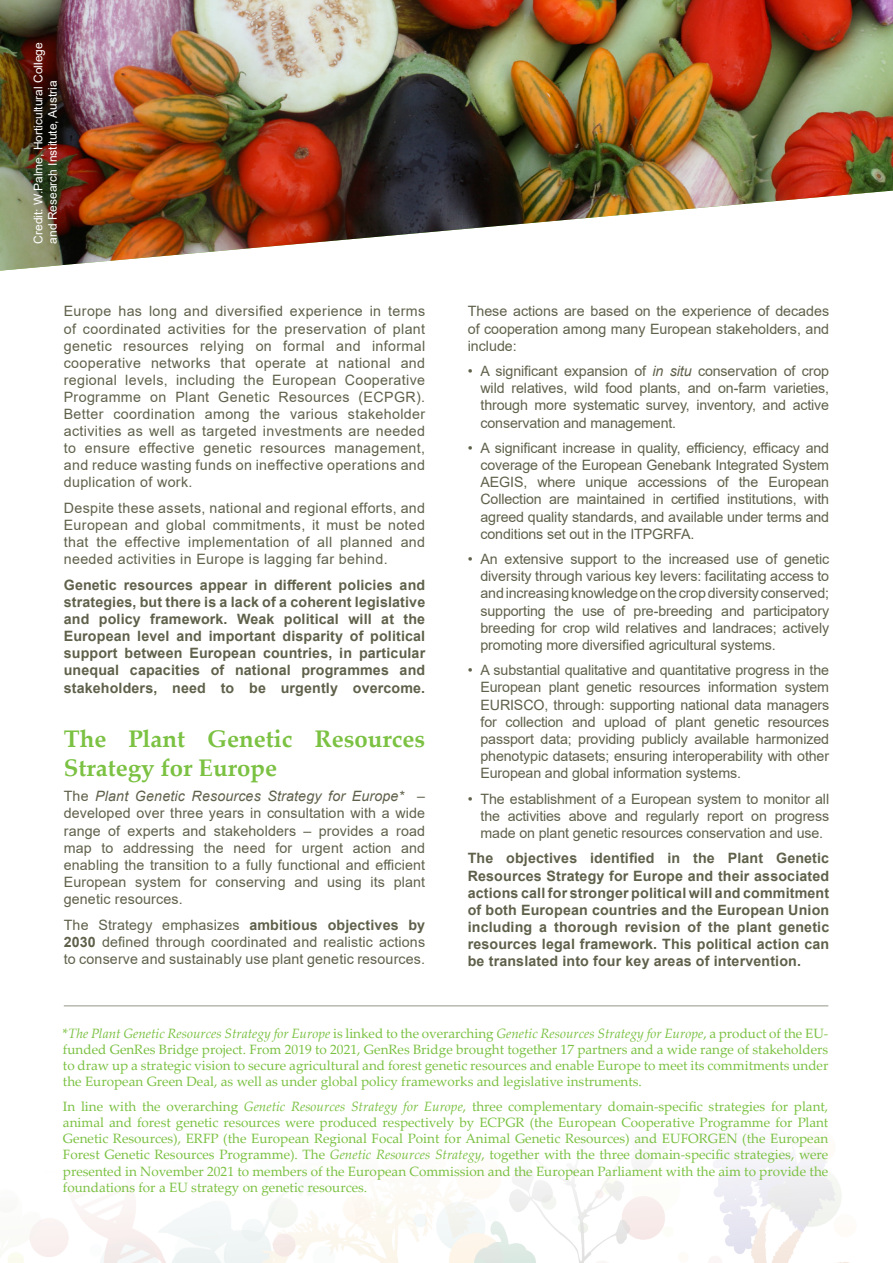
<style>
.page{position:relative;width:893px;height:1263px;background:#fff}
.page>*{position:absolute;margin:0;border:0;box-sizing:border-box;transform-origin:0 0}
.Body_text{font:700 24px/28.8px "Palatino Linotype";color:#7bc142}
.Body_text-2{font:14.25px/17.1px "Arial";letter-spacing:-.005em;color:#60614b;text-align:justify}
.Body_text-3{font:700 14.25px/17.1px "Arial";letter-spacing:.01em;color:#60614b;text-align:justify}
.Body_text-4{font:13.5px/16.2px "Palatino Linotype";color:#7bc142;text-align:justify}
.t1{font:12px/14.4px "Arial";color:#fff}
.s1{font-style:italic}
.s2{font-weight:700}
</style>
<div class="page">
<svg style="left:8px;top:1005px;width:841px;height:258px"></svg>
<img style="left:0;top:0;width:893px;height:271px">
<hr style="left:64px;top:1005px;width:764px;height:1px;background:#60614b">
<p class="t1" style="left:31px;top:244px;width:203px;rotate:-90deg">Credit: W.Palme, Horticultural College and Research Institute, Austria</p>
<p class="Body_text-2" style="left:64px;top:303px;width:363px">Europe has long and diversified experience in terms of coordinated activities for the preservation of plant genetic resources relying on formal and informal cooperative networks that operate at national and regional levels, including the European Cooperative Programme on Plant Genetic Resources (ECPGR).<br>Better coordination among the various stakeholder activities as well as targeted investments are needed to ensure effective genetic resources management, and reduce wasting funds on ineffective operations and duplication of work.</p>
<p class="Body_text-2" style="left:64px;top:499px;width:363px">Despite these assets, national and regional efforts, and European and global commitments, it must be noted that the effective implementation of all planned and needed activities in Europe is lagging far behind.</p>
<p class="Body_text-3" style="left:64px;top:576px;width:363px">Genetic resources appear in different policies and strategies, but there is a lack of a coherent legislative and policy framework. Weak political will at the European level and important disparity of political support between European countries, in particular unequal capacities of national programmes and stakeholders, need to be urgently overcome.</p>
<p class="Body_text" style="left:64px;top:723px;width:363px">The Plant Genetic Resources<br>Strategy for Europe</p>
<p class="Body_text-2" style="left:64px;top:788px;width:363px">The <span class="s1">Plant Genetic Resources Strategy for Europe*</span> – developed over three years in consultation with a wide range of experts and stakeholders – provides a road map to addressing the need for urgent action and enabling the transition to a fully functional and efficient European system for conserving and using its plant genetic resources.</p>
<p class="Body_text-2" style="left:64px;top:916px;width:363px">The Strategy emphasizes <span class="s2">ambitious objectives by 2030</span> defined through coordinated and realistic actions to conserve and sustainably use plant genetic resources.</p>
<p class="Body_text-2" style="left:468px;top:303px;width:363px">These actions are based on the experience of decades of cooperation among many European stakeholders, and include:</p>
<p class="Body_text-2" style="left:480px;top:363px;width:350px;text-indent:-13px">• A significant expansion of <span class="s1">in situ</span> conservation of crop wild relatives, wild food plants, and on-farm varieties, through more systematic survey, inventory, and active conservation and management.</p>
<p class="Body_text-2" style="left:480px;top:439px;width:350px;text-indent:-13px">• A significant increase in quality, efficiency, efficacy and coverage of the European Genebank Integrated System AEGIS, where unique accessions of the European Collection are maintained in certified institutions, with agreed quality standards, and available under terms and conditions set out in the ITPGRFA.</p>
<p class="Body_text-2" style="left:480px;top:551px;width:350px;text-indent:-13px">• An extensive support to the increased use of genetic diversity through various key levers: facilitating access to and increasing knowledge on the crop diversity conserved; supporting the use of pre-breeding and participatory breeding for crop wild relatives and landraces; actively promoting more diversified agricultural systems.</p>
<p class="Body_text-2" style="left:480px;top:662px;width:350px;text-indent:-13px">• A substantial qualitative and quantitative progress in the European plant genetic resources information system EURISCO, through: supporting national data managers for collection and upload of plant genetic resources passport data; providing publicly available harmonized phenotypic datasets; ensuring interoperability with other European and global information systems.</p>
<p class="Body_text-2" style="left:480px;top:790px;width:350px;text-indent:-13px">• The establishment of a European system to monitor all the activities above and regularly report on progress made on plant genetic resources conservation and use.</p>
<p class="Body_text-3" style="left:468px;top:850px;width:363px">The objectives identified in the Plant Genetic Resources Strategy for Europe and their associated actions call for stronger political will and commitment of both European countries and the European Union including a thorough revision of the plant genetic resources legal framework. This political action can be translated into four key areas of intervention.</p>
<p class="Body_text-4" style="left:63px;top:1024px;width:767px">*<span class="s1">The Plant Genetic Resources Strategy for Europe</span> is linked to the overarching <span class="s1">Genetic Resources Strategy for Europe</span>, a product of the EU&shy;funded GenRes Bridge project. From 2019 to 2021, GenRes Bridge brought together 17 partners and a wide range of stakeholders to draw up a strategic vision to secure agricultural and forest genetic resources and enable Europe to meet its commitments under the European Green Deal, as well as under global policy frameworks and legislative instruments.</p>
<p class="Body_text-4" style="left:63px;top:1097px;width:767px">In line with the overarching <span class="s1">Genetic Resources Strategy for Europe</span>, three complementary domain-specific strategies for plant, animal and forest genetic resources were produced respectively by ECPGR (the European Cooperative Programme for Plant Genetic Resources), ERFP (the European Regional Focal Point for Animal Genetic Resources) and EUFORGEN (the European Forest Genetic Resources Programme). The <span class="s1">Genetic Resources Strategy</span>, together with the three domain-specific strategies, were presented in November 2021 to members of the European Commission and the European Parliament with the aim to provide the foundations for a EU strategy on genetic resources.</p>
</div>
